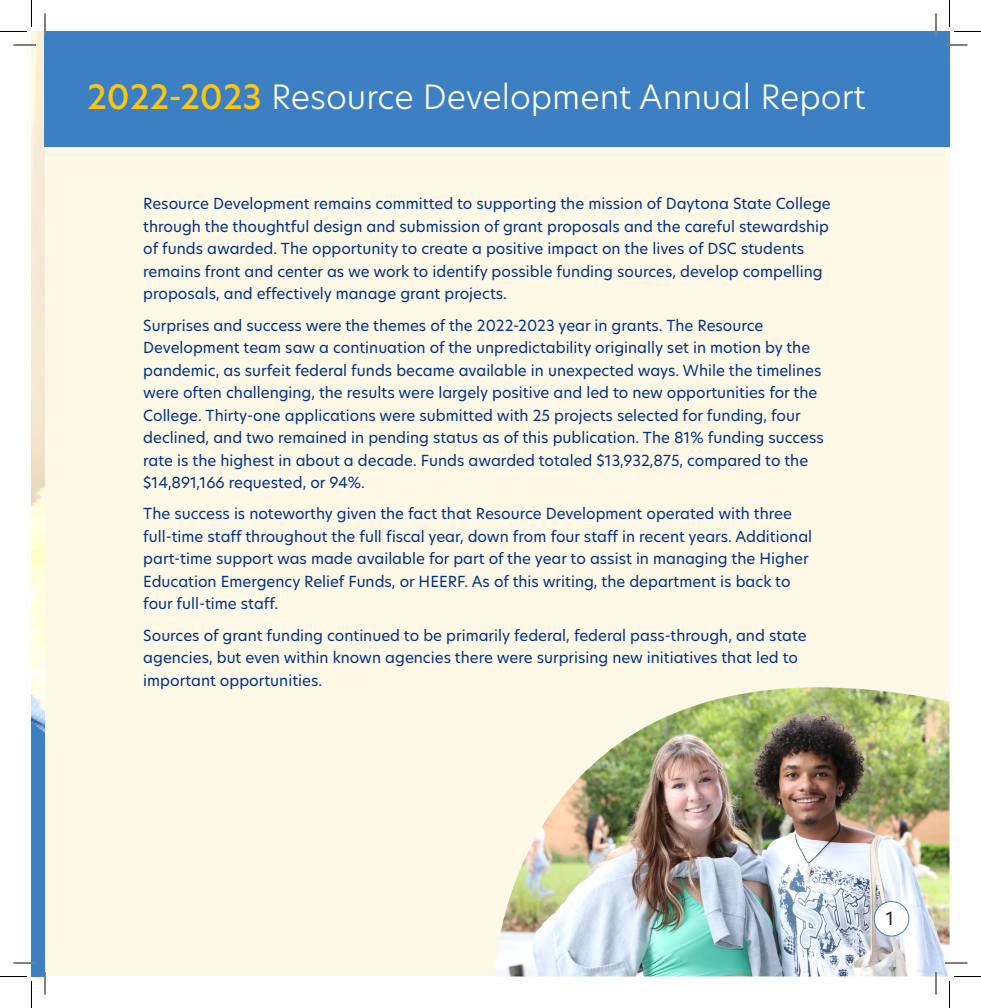
<style>
.page{position:relative;width:981px;height:1008px;background:#fff}
.page>*{position:absolute;margin:0;border:0;box-sizing:border-box;transform-origin:0 0}
.t1{font:300 33px "New Hero";color:#fff}
.right_indent{font:18px "New Hero";color:#231f20}
.body_text-blue{font:15px/22.5px "New Hero";color:#003186}
.s1{font-weight:500;color:#fec70c}
</style>
<div class="page">
<div style="left:45px;top:140px;width:905px;height:836px;background:#fef8e6"></div>
<div style="left:44px;top:32px;width:906px;height:115px;background:#3c80c3"></div>
<img style="left:494px;top:687px;width:456px;height:289px">
<div style="left:874px;top:902px;width:35px;height:34px;background:#fff;border-radius:50%"></div>
<div style="left:874px;top:901px;width:35px;height:35px;border:1px solid #3c80c3;border-radius:50%"></div>
<hr style="left:945px;top:44px;width:23px;height:2px;background:#fff">
<hr style="left:945px;top:962px;width:23px;height:2px;background:#fff">
<hr style="left:44px;top:14px;width:2px;height:22px;background:#fff">
<hr style="left:935px;top:14px;width:2px;height:22px;background:#fff">
<hr style="left:935px;top:972px;width:2px;height:22px;background:#fff">
<svg style="left:14px;top:45px;width:22px;height:1px"></svg>
<svg style="left:945px;top:45px;width:23px;height:1px"></svg>
<svg style="left:945px;top:963px;width:23px;height:1px"></svg>
<svg style="left:45px;top:14px;width:1px;height:22px"></svg>
<svg style="left:936px;top:14px;width:1px;height:22px"></svg>
<svg style="left:936px;top:972px;width:1px;height:22px"></svg>
<svg style="left:0;top:0;width:32px;height:32px"></svg>
<svg style="left:0;top:435px;width:46px;height:573px"></svg>
<svg style="left:949px;top:0;width:32px;height:32px"></svg>
<svg style="left:949px;top:976px;width:32px;height:32px"></svg>
<p class="t1" style="left:87px;top:74px;width:780px"><span class="s1">2022-2023</span> Resource Development Annual Report</p>
<p class="body_text-blue" style="left:143px;top:192px;width:689px">Resource Development remains committed to supporting the mission of Daytona State College through the thoughtful design and submission of grant proposals and the careful stewardship of funds awarded. The opportunity to create a positive impact on the lives of DSC students remains front and center as we work to identify possible funding sources, develop compelling proposals, and effectively manage grant projects.</p>
<p class="body_text-blue" style="left:143px;top:314px;width:682px">Surprises and success were the themes of the 2022-2023 year in grants. The Resource Development team saw a continuation of the unpredictability originally set in motion by the pandemic, as surfeit federal funds became available in unexpected ways. While the timelines were often challenging, the results were largely positive and led to new opportunities for the College. Thirty-one applications were submitted with 25 projects selected for funding, four declined, and two remained in pending status as of this publication. The 81% funding success rate is the highest in about a decade. Funds awarded totaled $13,932,875, compared to the $14,891,166 requested, or 94%.</p>
<p class="body_text-blue" style="left:143px;top:502px;width:670px">The success is noteworthy given the fact that Resource Development operated with three full-time staff throughout the full fiscal year, down from four staff in recent years. Additional part-time support was made available for part of the year to assist in managing the Higher Education Emergency Relief Funds, or HEERF. As of this writing, the department is back to four full-time staff.</p>
<p class="body_text-blue" style="left:143px;top:624px;width:665px">Sources of grant funding continued to be primarily federal, federal pass-through, and state agencies, but even within known agencies there were surprising new initiatives that led to important opportunities.</p>
<p class="right_indent" style="left:886px;top:906px;width:10px">1</p>
</div>
